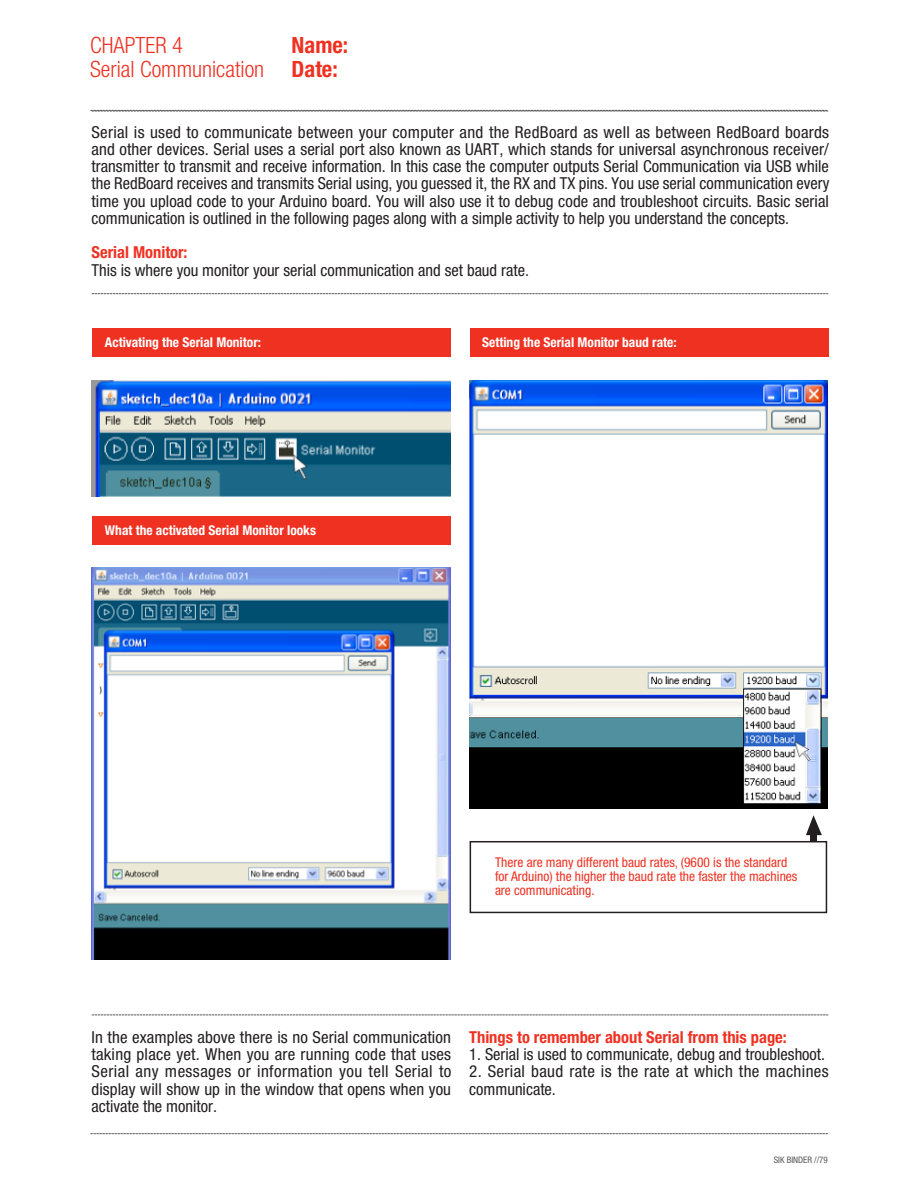
<style>
.page{position:relative;width:918px;height:1188px;background:#fff}
.page>*{position:absolute;margin:0;border:0;box-sizing:border-box;transform-origin:0 0}
.t1{font:300 condensed 22.5px "Helvetica Neue LT Pro";color:#ef3122}
.t2{font:700 condensed 22.5px "Helvetica Neue LT Pro";color:#ef3122}
.Body{font:condensed 16.5px/17.2px "Helvetica Neue LT Pro";color:#231f20;text-align:justify}
.Body-2{font:condensed 16.5px/17.2px "Helvetica Neue LT Pro";letter-spacing:.02em;color:#231f20}
.Body-3{font:700 condensed 16.5px "Helvetica Neue LT Pro";color:#ef3122}
.t3{font:condensed 13.5px/14.1px "Helvetica Neue LT Pro";color:#ef3122}
.t4{font:700 condensed 13.5px "Helvetica Neue LT Pro";color:#fff}
.t5{font:condensed 9px "Helvetica Neue LT Pro";color:#57585a}
</style>
<div class="page">
<svg style="left:91px;top:1133px;width:737px;height:1px"></svg>
<svg style="left:91px;top:110px;width:737px;height:2px"></svg>
<svg style="left:92px;top:1015px;width:736px;height:1px"></svg>
<svg style="left:92px;top:293px;width:736px;height:1px"></svg>
<div style="left:811px;top:828px;width:6px;height:22px;background:#231f20"></div>
<svg style="left:806px;top:815px;width:16px;height:20px"></svg>
<div style="left:470px;top:842px;width:356px;height:70px;background:#fff"></div>
<div style="left:470px;top:841px;width:357px;height:72px;border:2px solid #231f20"></div>
<img style="left:92px;top:568px;width:359px;height:391px">
<img style="left:470px;top:381px;width:357px;height:427px">
<img style="left:92px;top:381px;width:359px;height:115px">
<div style="left:93px;top:516px;width:358px;height:29px;background:#ef3122"></div>
<div style="left:93px;top:328px;width:358px;height:29px;background:#ef3122"></div>
<div style="left:470px;top:328px;width:358px;height:29px;background:#ef3122"></div>
<p class="t1" style="left:90px;top:32px;width:94px">CHAPTER 4</p>
<p class="t1" style="left:90px;top:56px;width:176px">Serial Communication</p>
<p class="t2" style="left:292px;top:32px;width:58px">Name:</p>
<p class="t2" style="left:292px;top:56px;width:48px">Date:</p>
<p class="Body" style="left:92px;top:123px;width:739px">Serial is used to communicate between your computer and the RedBoard as well as between RedBoard boards and other devices. Serial uses a serial port also known as UART, which stands for universal asynchronous receiver/ transmitter to transmit and receive information. In this case the computer outputs Serial Communication via USB while the RedBoard receives and transmits Serial using, you guessed it, the RX and TX pins. You use serial communication every time you upload code to your Arduino board. You will also use it to debug code and troubleshoot circuits. Basic serial communication is outlined in the following pages along with a simple activity to help you understand the concepts.</p>
<p class="Body-3" style="left:92px;top:243px;width:98px">Serial Monitor:</p>
<p class="Body" style="left:92px;top:261px;width:439px">This is where you monitor your serial communication and set baud rate.</p>
<p class="t4" style="left:105px;top:334px;width:158px">Activating the Serial Monitor:</p>
<p class="t4" style="left:482px;top:334px;width:196px">Setting the Serial Monitor baud rate:</p>
<p class="t4" style="left:105px;top:522px;width:213px">What the activated Serial Monitor looks</p>
<p class="t3" style="left:495px;top:855px;width:304px">There are many different baud rates, (9600 is the standard for Arduino) the higher the baud rate the faster the machines are communicating.</p>
<p class="Body" style="left:92px;top:1028px;width:361px">In the examples above there is no Serial communication taking place yet. When you are running code that uses Serial any messages or information you tell Serial to display will show up in the window that opens when you activate the monitor.</p>
<p class="Body-3" style="left:469px;top:1027px;width:319px">Things to remember about Serial from this page:</p>
<p class="Body" style="left:469px;top:1046px;width:358px">1. Serial is used to communicate, debug and troubleshoot.</p>
<p class="Body-2" style="left:469px;top:1063px;width:361px">2. Serial baud rate is the rate at which the machines communicate.</p>
<p class="t5" style="left:774px;top:1154px;width:56px">SIK BINDER //79</p>
</div>
